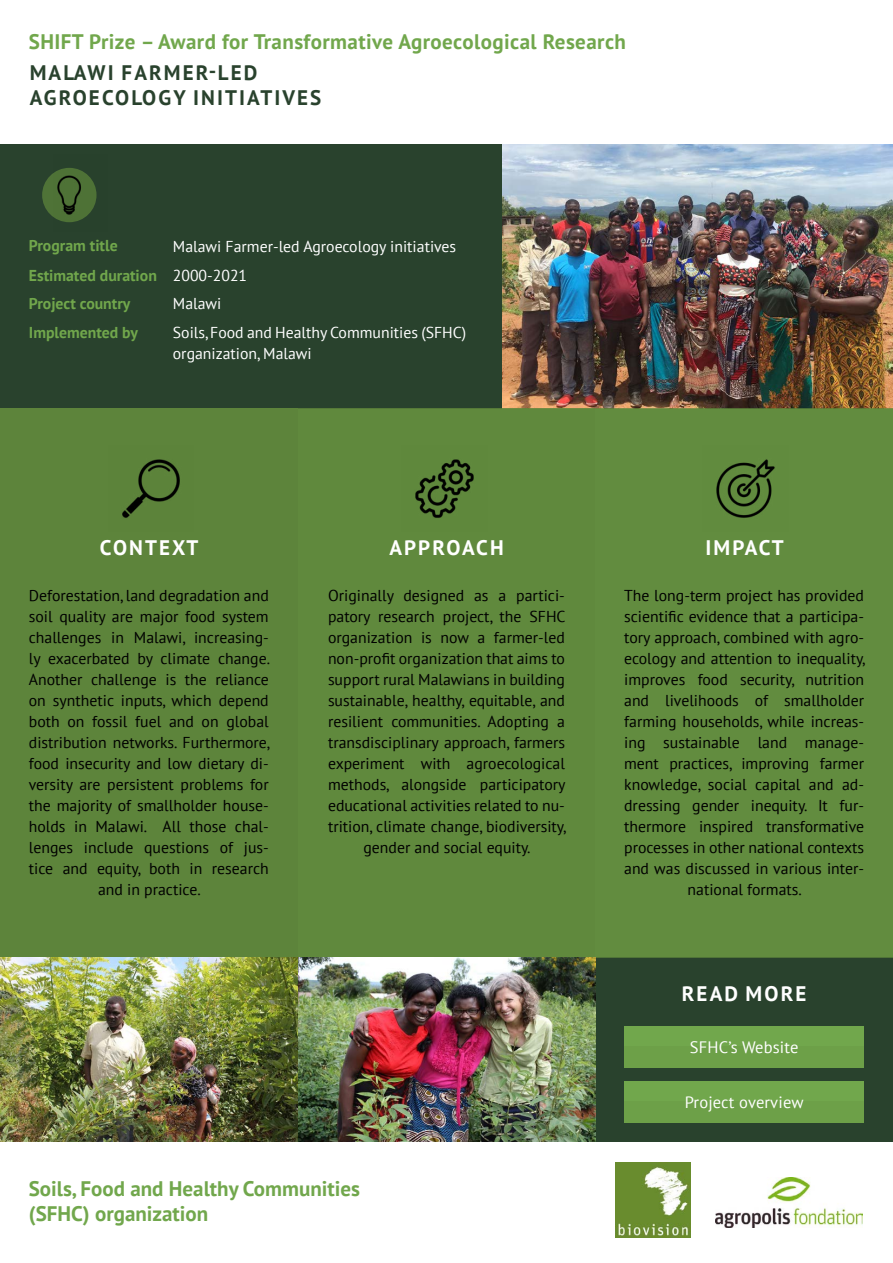
<style>
.page{position:relative;width:893px;height:1263px;background:#fff}
.page>*{position:absolute;margin:0;border:0;box-sizing:border-box;transform-origin:0 0}
.t1{font:700 21px "PT Sans";letter-spacing:.02em;color:#71a74c}
.t2{font:700 21px/25.2px "PT Sans";color:#71a74c}
.t3{font:700 21px/25.2px "PT Sans";letter-spacing:.1em;color:#29422d}
.t4{font:700 21px "PT Sans";letter-spacing:.1em;color:#fff}
.t5{font:16.5px "PT Sans";letter-spacing:.01em;color:#fff}
.t6{font:15.75px/21px "PT Sans";color:#000;text-align:center}
.t7{font:15.75px/28.5px "PT Sans";color:#fff}
.t8{font:700 15.75px/28.8px "PT Sans";color:#71a74c}
</style>
<div class="page">
<div style="left:0;top:144px;width:502px;height:264px;background:#29422d"></div>
<img style="left:502px;top:144px;width:391px;height:264px">
<div style="left:589px;top:957px;width:304px;height:185px;background:#29422d"></div>
<div style="left:0;top:408px;width:298px;height:549px;background:#5d843b"></div>
<div style="left:298px;top:408px;width:297px;height:549px;background:#5d843b"></div>
<div style="left:595px;top:408px;width:298px;height:549px;background:#628c3f"></div>
<img style="left:716px;top:459px;width:59px;height:59px">
<img style="left:415px;top:459px;width:59px;height:59px">
<img style="left:122px;top:459px;width:58px;height:59px">
<img style="left:0;top:957px;width:595px;height:185px">
<div style="left:42px;top:168px;width:55px;height:54px;background:#4f7337;border-radius:50%"></div>
<img style="left:54px;top:168px;width:43px;height:54px">
<div style="left:624px;top:1027px;width:240px;height:41px;background:#71a74c"></div>
<div style="left:624px;top:1082px;width:240px;height:41px;background:#71a74c"></div>
<div style="left:624px;top:1046px;width:240px;height:22px;background:#6da048"></div>
<div style="left:624px;top:1101px;width:240px;height:22px;background:#6da048"></div>
<img style="left:715px;top:1177px;width:147px;height:50px">
<img style="left:616px;top:1162px;width:75px;height:75px">
<h1 class="t1" style="left:29px;top:27px;width:599px">SHIFT Prize – Award for Transformative Agroecological Research</h1>
<h1 class="t3" style="left:30px;top:59px;width:293px">MALAWI FARMER-LED<br>AGROECOLOGY INITIATIVES</h1>
<p class="t8" style="left:29px;top:231px;width:90px">Program title</p>
<p class="t8" style="left:29px;top:260px;width:130px">Estimated duration<br>Project country<br>Implemented by</p>
<p class="t7" style="left:173px;top:232px;width:295px">Malawi Farmer-led Agroecology initiatives<br>2000-2021<br>Malawi<br>Soils, Food and Healthy Communities (SFHC)</p>
<p class="t7" style="left:173px;top:339px;width:140px">organization, Malawi</p>
<h1 class="t4" style="left:100px;top:534px;width:100px">CONTEXT</h1>
<h1 class="t4" style="left:389px;top:534px;width:116px">APPROACH</h1>
<h1 class="t4" style="left:705px;top:534px;width:80px">IMPACT</h1>
<p class="t6" style="left:29px;top:584px;width:243px">Deforestation, land degradation and soil quality are major food system challenges in Malawi, increasing&shy;ly exacerbated by climate change.<br>Another challenge is the reliance on synthetic inputs, which depend both on fossil fuel and on global distribution networks. Furthermore, food insecurity and low dietary di&shy;versity are persistent problems for the majority of smallholder house&shy;holds in Malawi. All those chal&shy;lenges include questions of jus&shy;tice and equity, both in research and in practice.</p>
<p class="t6" style="left:328px;top:584px;width:240px">Originally designed as a partici&shy;patory research project, the SFHC organization is now a farmer-led non-profit organization that aims to support rural Malawians in building sustainable, healthy, equitable, and resilient communities. Adopting a transdisciplinary approach, farmers experiment with agroecological methods, alongside participatory educational activities related to nu&shy;trition, climate change, biodiversity, gender and social equity.</p>
<p class="t6" style="left:624px;top:584px;width:243px">The long-term project has provided scientific evidence that a participa&shy;tory approach, combined with agro&shy;ecology and attention to inequality, improves food security, nutrition and livelihoods of smallholder farming households, while increas&shy;ing sustainable land manage&shy;ment practices, improving farmer knowledge, social capital and ad&shy;dressing gender inequity. It fur&shy;thermore inspired transformative processes in other national contexts and was discussed in various inter&shy;national formats.</p>
<h1 class="t4" style="left:682px;top:980px;width:126px">READ MORE</h1>
<p class="t5" style="left:690px;top:1037px;width:110px">SFHC’s Website</p>
<h1 class="t2" style="left:29px;top:1175px;width:333px">Soils, Food and Healthy Communities (SFHC) organization</h1>
<p class="t5" style="left:685px;top:1092px;width:120px">Project overview</p>
</div>
